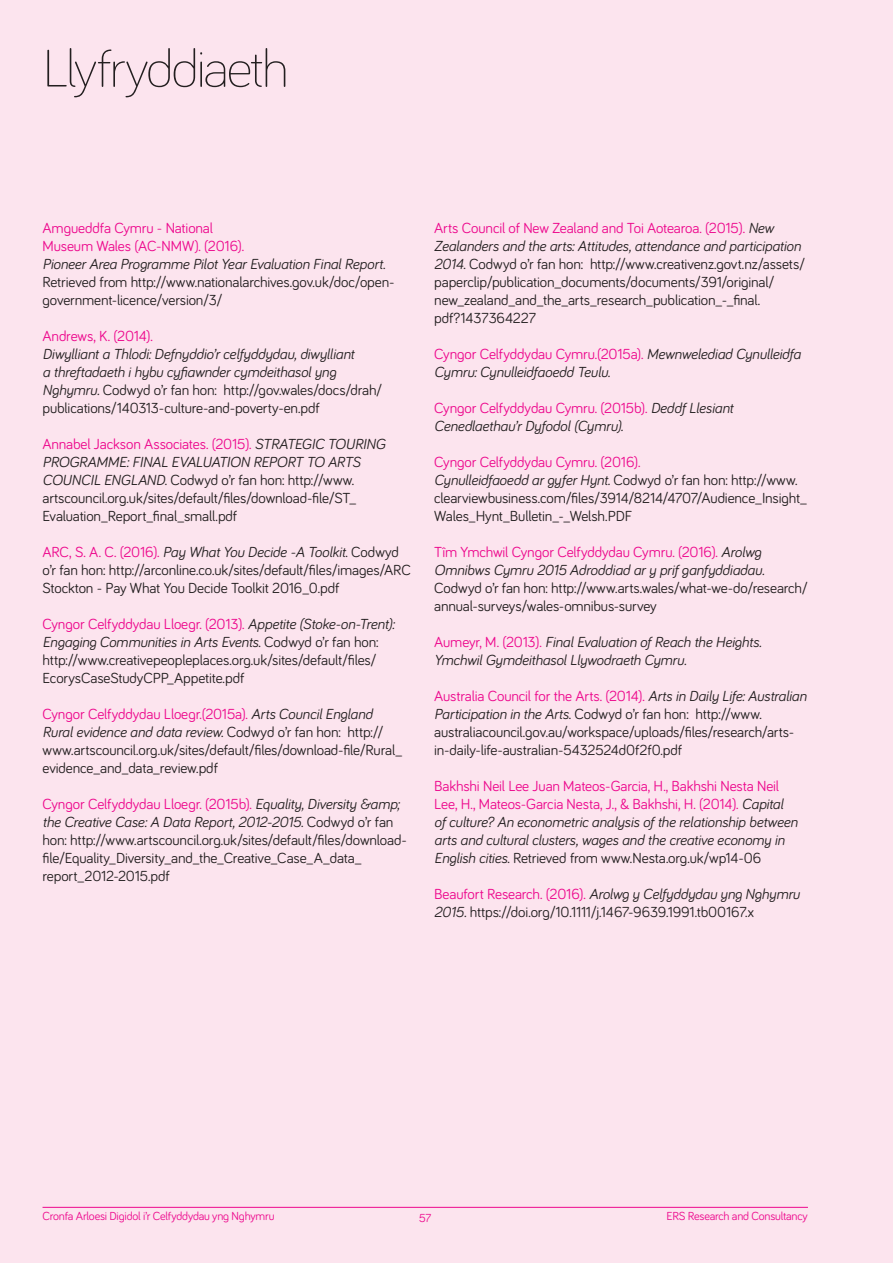
<style>
.page{position:relative;width:893px;height:1263px;background:#fce4ee}
.page>*{position:absolute;margin:0;border:0;box-sizing:border-box;transform-origin:0 0}
.t1{font:300 54px "Bariol";letter-spacing:-.04em;color:#231f20}
.t2{font:15px/18px "Bariol";letter-spacing:-.01em;color:#231f20}
.t3{font:italic 15px/18px "Bariol";letter-spacing:-.01em;color:#231f20}
.t4{font:15px "Bariol";letter-spacing:-.015em;color:#ed088d}
.t5{font:12px "Bariol";letter-spacing:-.015em;color:#ed088d}
.s1{color:#ed088d}
.s2{font-style:italic}
.s3{font-style:normal}
.s4{font-style:normal;color:#ed088d}
</style>
<div class="page">
<hr style="left:43px;top:1207px;width:765px;height:1px;background:#ed088d">
<h1 class="t1" style="left:43px;top:32px;width:248px">Llyfryddiaeth</h1>
<p class="t2" style="left:43px;top:219px;width:353px"><span class="s1">Amgueddfa Cymru - National<br>Museum Wales (AC-NMW). (2016).<br></span><span class="s2">Pioneer Area Programme Pilot Year Evaluation Final Report</span>.<br>Retrieved from http://www.nationalarchives.gov.uk/doc/open&shy;government-licence/version/3/</p>
<p class="t4" style="left:43px;top:326px;width:112px">Andrews, K. (2014).</p>
<p class="t3" style="left:43px;top:345px;width:341px">Diwylliant a Thlodi: Defnyddio’r celfyddydau, diwylliant<br>a threftadaeth i hybu cyfiawnder cymdeithasol yng Nghymru. <span class="s3">Codwyd o’r fan hon: http://gov.wales/docs/drah/ publications/140313-culture-and-poverty-en.pdf</span></p>
<p class="t2" style="left:43px;top:435px;width:344px"><span class="s1">Annabel Jackson Associates. (2015).</span> <span class="s2">STRATEGIC TOURING PROGRAMME: FINAL EVALUATION REPORT TO ARTS COUNCIL ENGLAND</span>. Codwyd o’r fan hon: http://www. artscouncil.org.uk/sites/default/files/download-file/ST_ Evaluation_Report_final_small.pdf</p>
<p class="t2" style="left:43px;top:543px;width:370px"><span class="s1">ARC, S. A. C. (2016).</span> <span class="s2">Pay What You Decide -A Toolkit</span>. Codwyd o’r fan hon: http://arconline.co.uk/sites/default/files/images/ARC<br>Stockton - Pay What You Decide Toolkit 2016_0.pdf</p>
<p class="t2" style="left:43px;top:615px;width:353px"><span class="s1">Cyngor Celfyddydau Lloegr. (2013).</span> <span class="s2">Appetite (Stoke-on-Trent):<br>Engaging Communities in Arts Events</span>. Codwyd o’r fan hon: http://www.creativepeopleplaces.org.uk/sites/default/files/ EcorysCaseStudyCPP_Appetite.pdf</p>
<p class="t2" style="left:43px;top:705px;width:361px"><span class="s1">Cyngor Celfyddydau Lloegr.(2015a).</span> <span class="s2">Arts Council England Rural evidence and data review</span>. Codwyd o’r fan hon: http:// www.artscouncil.org.uk/sites/default/files/download-file/Rural_ evidence_and_data_review.pdf</p>
<p class="t2" style="left:43px;top:795px;width:366px"><span class="s1">Cyngor Celfyddydau Lloegr. (2015b).</span> <span class="s2">Equality, Diversity &amp;amp; the Creative Case: A Data Report, 2012-2015</span>. Codwyd o’r fan hon: http://www.artscouncil.org.uk/sites/default/files/download&shy;file/Equality_Diversity_and_the_Creative_Case_A_data_ report_2012-2015.pdf</p>
<p class="t2" style="left:434px;top:219px;width:372px"><span class="s1">Arts Council of New Zealand and Toi Aotearoa. (2015).</span> <span class="s2">New Zealanders and the arts: Attitudes, attendance and participation 2014</span>. Codwyd o’r fan hon: http://www.creativenz.govt.nz/assets/ paperclip/publication_documents/documents/391/original/ new_zealand_and_the_arts_research_publication_-_final. pdf?1437364227</p>
<p class="t3" style="left:434px;top:345px;width:368px"><span class="s4">Cyngor Celfyddydau Cymru.(2015a).</span> Mewnwelediad Cynulleidfa<br>Cymru: Cynulleidfaoedd Teulu.</p>
<p class="t3" style="left:434px;top:399px;width:301px"><span class="s4">Cyngor Celfyddydau Cymru. (2015b).</span> Deddf Llesiant<br>Cenedlaethau’r Dyfodol (Cymru).</p>
<p class="t2" style="left:434px;top:453px;width:374px"><span class="s1">Cyngor Celfyddydau Cymru. (2016).<br></span><span class="s2">Cynulleidfaoedd ar gyfer Hynt.</span> Codwyd o’r fan hon: http://www. clearviewbusiness.com/files/3914/8214/4707/Audience_Insight_ Wales_Hynt_Bulletin_-_Welsh.PDF</p>
<p class="t3" style="left:434px;top:543px;width:332px"><span class="s4">Tîm Ymchwil Cyngor Celfyddydau Cymru. (2016).</span> Arolwg<br>Omnibws Cymru 2015 Adroddiad ar y prif ganfyddiadau.</p>
<p class="t2" style="left:434px;top:579px;width:375px">Codwyd o’r fan hon: http://www.arts.wales/what-we-do/research/ annual-surveys/wales-omnibus-survey</p>
<p class="t3" style="left:434px;top:633px;width:329px"><span class="s4">Aumeyr, M. (2013).</span> Final Evaluation of Reach the Heights.<br>Ymchwil Gymdeithasol Llywodraeth Cymru.</p>
<p class="t2" style="left:434px;top:687px;width:374px"><span class="s1">Australia Council for the Arts. (2014).</span> <span class="s2">Arts in Daily Life: Australian Participation in the Arts</span>. Codwyd o’r fan hon: http://www. australiacouncil.gov.au/workspace/uploads/files/research/arts&shy;in-daily-life-australian-5432524d0f2f0.pdf</p>
<p class="t3" style="left:434px;top:777px;width:365px"><span class="s4">Bakhshi Neil Lee Juan Mateos-Garcia, H., Bakhshi Nesta Neil Lee, H., Mateos-Garcia Nesta, J., &amp; Bakhshi, H. (2014).</span> Capital of culture? An econometric analysis of the relationship between arts and cultural clusters, wages and the creative economy in English cities<span class="s3">. Retrieved from www.Nesta.org.uk/wp14-06</span></p>
<p class="t2" style="left:434px;top:885px;width:367px"><span class="s1">Beaufort Research. (2016).</span> <span class="s2">Arolwg y Celfyddydau yng Nghymru<br>2015.</span> https://doi.org/10.1111/j.1467-9639.1991.tb00167.x</p>
<p class="t5" style="left:43px;top:1208px;width:233px">Cronfa Arloesi Digidol i’r Celfyddydau yng Nghymru</p>
<p class="t5" style="left:419px;top:1209px;width:14px">57</p>
<p class="t5" style="left:667px;top:1208px;width:143px">ERS Research and Consultancy</p>
</div>
